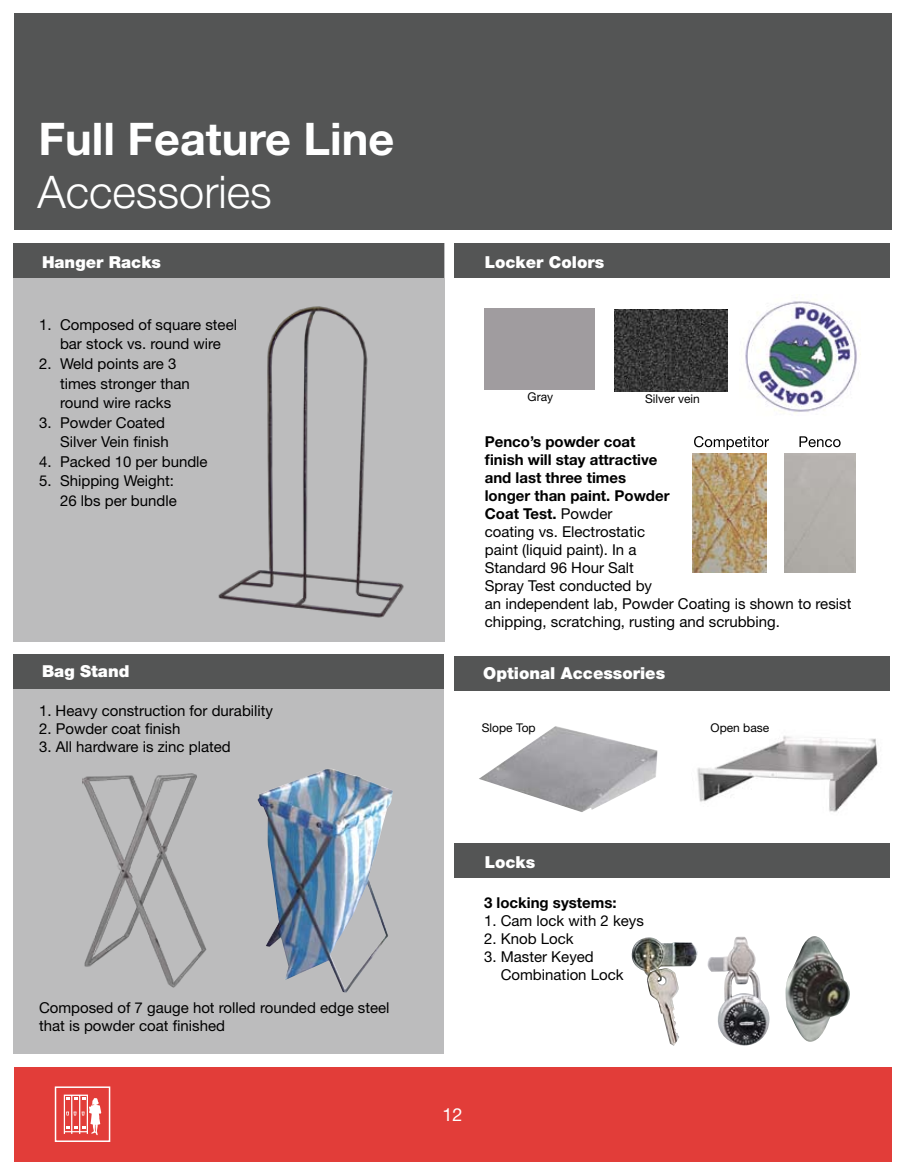
<style>
.page{position:relative;width:905px;height:1175px;background:#fff}
.page>*{position:absolute;margin:0;border:0;box-sizing:border-box;transform-origin:0 0}
.t1{font:700 45px "Helvetica Neue";color:#fff}
.t2{font:300 45px "Helvetica Neue";color:#fff}
.t3{font:18px "Helvetica Neue";color:#fff}
.t4{font:900 16.5px "Helvetica Neue";color:#fff}
.t5{font:15px/18px "Helvetica Neue";color:#000}
.t6{font:700 15px "Helvetica Neue";color:#000}
.t7{font:12px "Helvetica Neue";color:#000}
.s1{font-weight:700}
</style>
<div class="page">
<div style="left:14px;top:1066px;width:877px;height:95px;background:#e23d39"></div>
<svg style="left:64px;top:1094px;width:37px;height:41px"></svg>
<div style="left:55px;top:1086px;width:55px;height:56px;border:2px solid #fff"></div>
<div style="left:14px;top:243px;width:430px;height:398px;background:#bcbcbd"></div>
<div style="left:14px;top:655px;width:430px;height:398px;background:#bcbcbd"></div>
<div style="left:14px;top:14px;width:877px;height:216px;background:#545555"></div>
<div style="left:14px;top:654px;width:430px;height:34px;background:#545555"></div>
<div style="left:14px;top:243px;width:430px;height:35px;background:#545555"></div>
<div style="left:454px;top:243px;width:436px;height:35px;background:#545555"></div>
<div style="left:454px;top:656px;width:436px;height:34px;background:#545555"></div>
<div style="left:454px;top:843px;width:436px;height:35px;background:#545555"></div>
<img style="left:697px;top:735px;width:181px;height:77px">
<img style="left:479px;top:726px;width:178px;height:86px">
<div style="left:484px;top:308px;width:110px;height:82px;background:#a09c9f"></div>
<img style="left:614px;top:309px;width:113px;height:82px">
<img style="left:745px;top:301px;width:116px;height:112px">
<img style="left:257px;top:769px;width:136px;height:223px">
<img style="left:82px;top:773px;width:125px;height:215px">
<img style="left:692px;top:453px;width:74px;height:119px">
<svg style="left:694px;top:436px;width:75px;height:14px"></svg>
<svg style="left:799px;top:436px;width:41px;height:11px"></svg>
<img style="left:218px;top:306px;width:186px;height:312px">
<img style="left:707px;top:936px;width:62px;height:110px">
<img style="left:631px;top:937px;width:66px;height:108px">
<img style="left:785px;top:936px;width:65px;height:106px">
<p class="t1" style="left:38px;top:111px;width:357px">Full Feature Line</p>
<p class="t2" style="left:38px;top:165px;width:236px">Accessories</p>
<p class="t4" style="left:42px;top:252px;width:120px">Hanger Racks</p>
<p class="t4" style="left:484px;top:252px;width:121px">Locker Colors</p>
<p class="t5" style="left:39px;top:315px;width:199px;line-height:19.5px;text-align:center">1. Composed of square steel bar stock vs. round wire</p>
<p class="t5" style="left:60px;top:354px;width:131px;line-height:19.5px;text-indent:-21px">2. Weld points are 3 times stronger than round wire racks</p>
<p class="t5" style="left:39px;top:412px;width:131px;line-height:19.5px;text-align:right">3. Powder Coated<br>Silver Vein finish</p>
<p class="t5" style="left:39px;top:452px;width:170px">4. Packed 10 per bundle</p>
<p class="t5" style="left:39px;top:471px;width:139px;line-height:19.5px;text-align:right">5. Shipping Weight:<br>26 lbs per bundle</p>
<p class="t7" style="left:527px;top:389px;width:27px">Gray</p>
<p class="t7" style="left:645px;top:391px;width:56px">Silver vein</p>
<p class="t5" style="left:484px;top:432px;width:368px"><span class="s1">Penco’s powder coat<br>finish will stay attractive<br>and last three times<br>longer than paint. Powder<br>Coat Test.</span> Powder<br>coating vs. Electrostatic<br>paint (liquid paint). In a<br>Standard 96 Hour Salt<br>Spray Test conducted by<br>an independent lab, Powder Coating is shown to resist chipping, scratching, rusting and scrubbing.</p>
<p class="t4" style="left:42px;top:661px;width:89px">Bag Stand</p>
<p class="t4" style="left:483px;top:663px;width:183px">Optional Accessories</p>
<p class="t5" style="left:39px;top:701px;width:236px">1. Heavy construction for durability</p>
<p class="t5" style="left:39px;top:719px;width:143px">2. Powder coat finish</p>
<p class="t5" style="left:39px;top:737px;width:193px">3. All hardware is zinc plated</p>
<p class="t5" style="left:39px;top:998px;width:352px">Composed of 7 gauge hot rolled rounded edge steel that is powder coat finished</p>
<p class="t7" style="left:482px;top:721px;width:55px">Slope Top</p>
<p class="t7" style="left:710px;top:721px;width:60px">Open base</p>
<p class="t4" style="left:484px;top:852px;width:52px">Locks</p>
<p class="t6" style="left:484px;top:893px;width:134px">3 locking systems:</p>
<p class="t5" style="left:484px;top:911px;width:161px">1. Cam lock with 2 keys</p>
<p class="t5" style="left:484px;top:929px;width:91px">2. Knob Lock</p>
<p class="t5" style="left:500px;top:947px;width:124px;text-indent:-17px">3. Master Keyed<br>Combination Lock</p>
<p class="t3" style="left:442px;top:1103px;width:22px">12</p>
</div>
